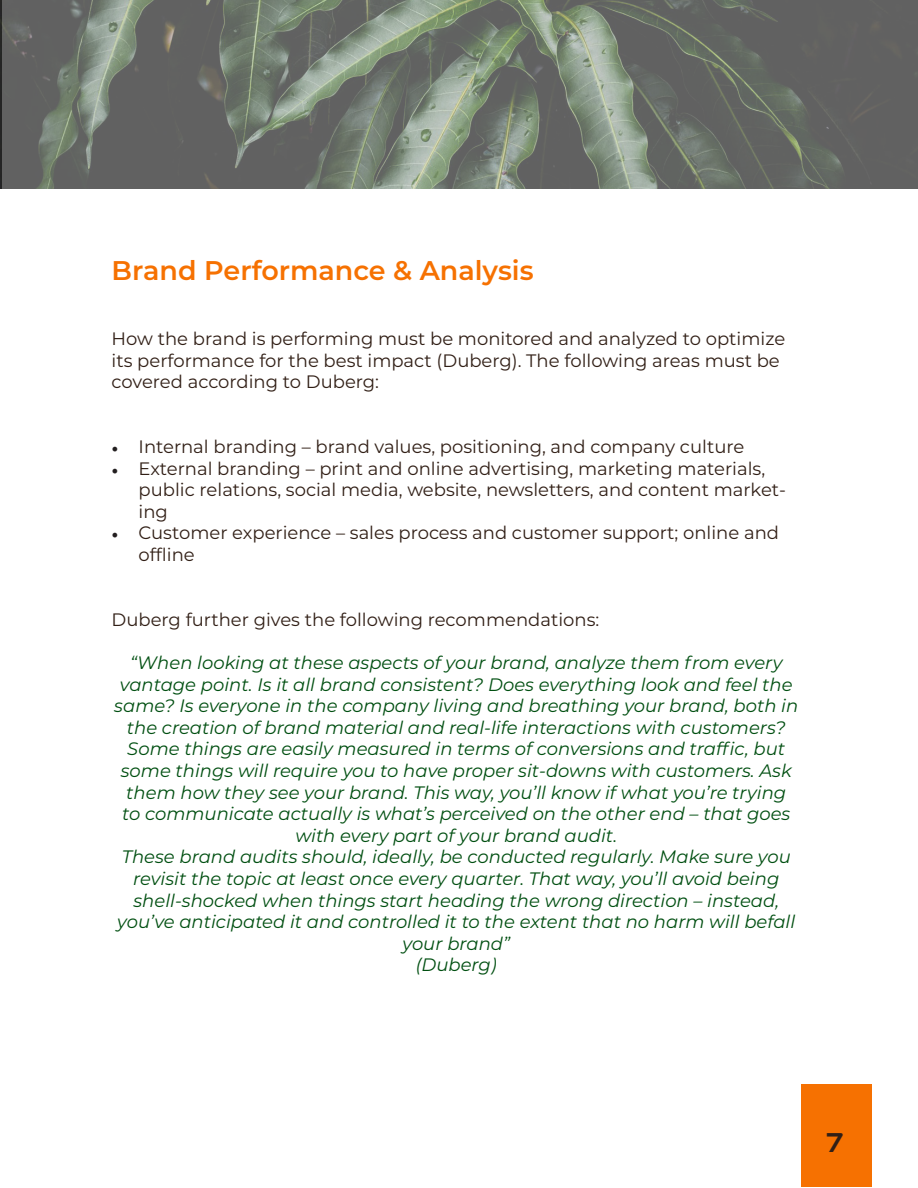
<style>
.page{position:relative;width:918px;height:1188px;background:#fff}
.page>*{position:absolute;margin:0;border:0;box-sizing:border-box;transform-origin:0 0}
.t1{font:600 27px "Montserrat";color:#f67101}
.t2{font:27px "Audiowide";color:#311f16}
.t3{font:italic 18px/21.6px "Montserrat";color:#014f11;text-align:center}
.t4{font:18px/21.6px "Montserrat";color:#311f16}
.s1{font-family:"Minion Pro";color:#231f20}
</style>
<div class="page">
<img style="left:0;top:0;width:918px;height:189px">
<div style="left:801px;top:1084px;width:71px;height:102px;background:#f67101"></div>
<p class="t1" style="left:112px;top:251px;width:424px">Brand Performance &amp; Analysis</p>
<p class="t4" style="left:112px;top:327px;width:675px">How the brand is performing must be monitored and analyzed to optimize its performance for the best impact (Duberg). The following areas must be covered according to Duberg:</p>
<p class="t4" style="left:112px;top:435px;width:634px"><span class="s1">•</span> Internal branding – brand values, positioning, and company culture</p>
<p class="t4" style="left:139px;top:457px;width:649px;text-indent:-27px"><span class="s1">•</span> External branding – print and online advertising, marketing materials, public relations, social media, website, newsletters, and content market&shy;ing</p>
<p class="t4" style="left:139px;top:522px;width:642px;text-indent:-27px"><span class="s1">•</span> Customer experience – sales process and customer support; online and offline</p>
<p class="t4" style="left:112px;top:608px;width:489px">Duberg further gives the following recommendations:</p>
<p class="t3" style="left:114px;top:651px;width:685px">“When looking at these aspects of your brand, analyze them from every vantage point. Is it all brand consistent? Does everything look and feel the same? Is everyone in the company living and breathing your brand, both in the creation of brand material and real-life interactions with customers?</p>
<p class="t3" style="left:121px;top:738px;width:672px">Some things are easily measured in terms of conversions and traffic, but some things will require you to have proper sit-downs with customers. Ask them how they see your brand. This way, you’ll know if what you’re trying to communicate actually is what’s perceived on the other end – that goes with every part of your brand audit.</p>
<p class="t3" style="left:117px;top:846px;width:679px">These brand audits should, ideally, be conducted regularly. Make sure you revisit the topic at least once every quarter. That way, you’ll avoid being shell-shocked when things start heading the wrong direction – instead, you’ve anticipated it and controlled it to the extent that no harm will befall your brand”</p>
<p class="t3" style="left:416px;top:954px;width:83px">(Duberg)</p>
<p class="t2" style="left:826px;top:1125px;width:19px">7</p>
</div>
